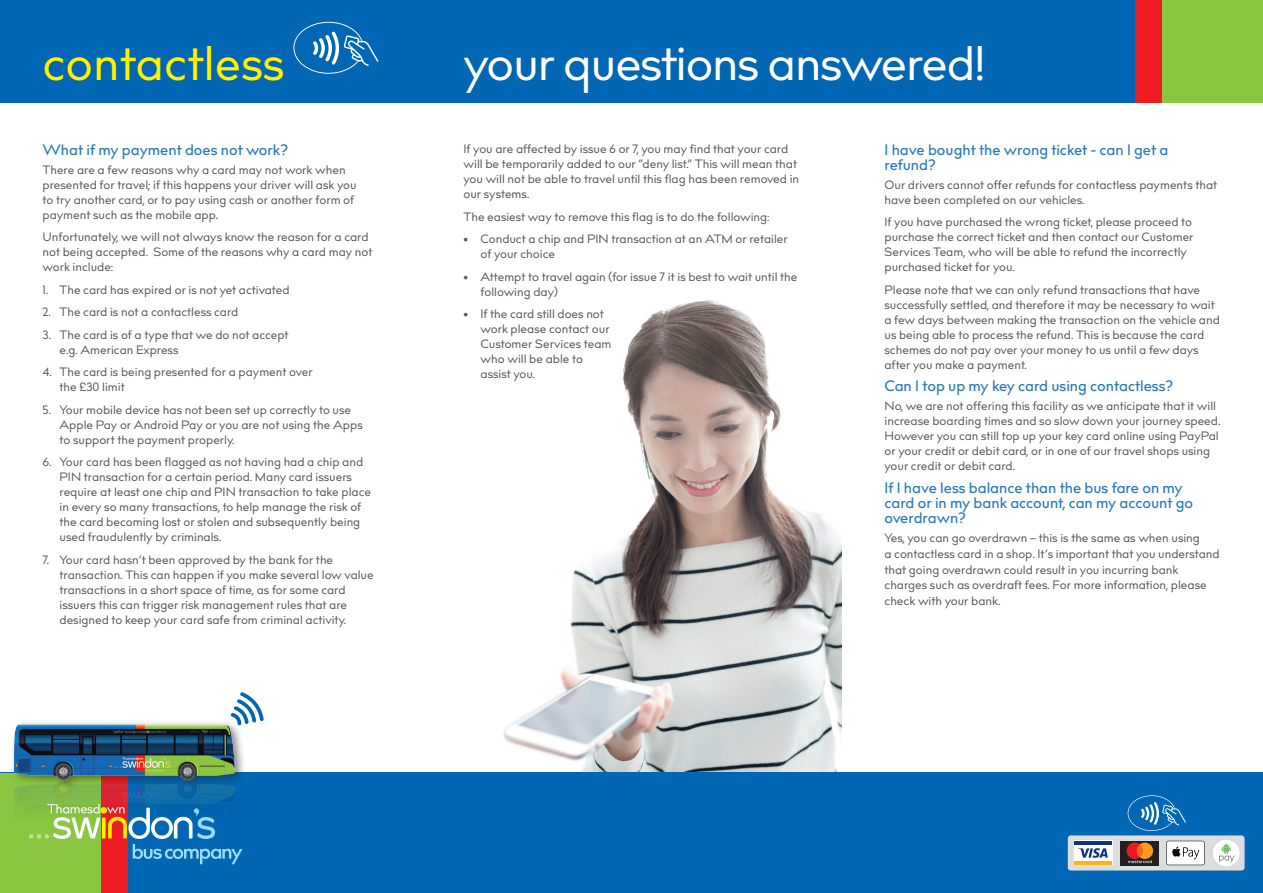
<style>
.page{position:relative;width:1263px;height:893px;background:#fff}
.page>*{position:absolute;margin:0;border:0;box-sizing:border-box;transform-origin:0 0}
.t1{font:48px "billcorpm 3";letter-spacing:-.025em;color:#fff}
.t2{font:48px "billcorpm 3";color:#fff101}
.t3{font:500 15px/15px "billcorpm 3";color:#2b79be}
.t4{font:12px/15px "billcorpm 3";color:#57585a}
</style>
<div class="page">
<img style="left:449px;top:300px;width:393px;height:473px">
<div style="left:0;top:773px;width:1263px;height:120px;background:#0166b3"></div>
<div style="left:100px;top:773px;width:28px;height:120px;background:#ee1d23"></div>
<div style="left:0;top:773px;width:100px;height:120px;background:#8bc640"></div>
<svg style="left:100px;top:840px;width:142px;height:24px"></svg>
<img style="left:14px;top:790px;width:221px;height:50px">
<div style="left:10px;top:719px;width:237px;height:71px;background:#231f20;opacity:.54"></div>
<img style="left:9px;top:720px;width:233px;height:63px">
<svg style="left:1128px;top:795px;width:58px;height:36px"></svg>
<div style="left:1068px;top:835px;width:176px;height:35px;background:#dcdddf;border-radius:3px"></div>
<div style="left:1074px;top:841px;width:39px;height:24px;background:#fff"></div>
<hr style="left:1074px;top:861px;width:38px;height:4px;background:#fbb316">
<hr style="left:1074px;top:841px;width:38px;height:4px;background:#10347f">
<svg style="left:1078px;top:848px;width:30px;height:10px"></svg>
<svg style="left:1213px;top:840px;width:27px;height:27px"></svg>
<svg style="left:1166px;top:841px;width:38px;height:24px"></svg>
<div style="left:1121px;top:841px;width:38px;height:24px;background:#231f20"></div>
<svg style="left:1126px;top:843px;width:27px;height:20px"></svg>
<div style="left:0;top:0;width:1263px;height:102px;background:#0166b3"></div>
<svg style="left:293px;top:22px;width:85px;height:52px"></svg>
<div style="left:1135px;top:0;width:28px;height:102px;background:#ee1d23"></div>
<div style="left:1163px;top:0;width:100px;height:102px;background:#8bc640"></div>
<svg style="left:231px;top:692px;width:33px;height:33px"></svg>
<h1 class="t2" style="left:43px;top:29px;width:244px">contactless</h1>
<h1 class="t1" style="left:463px;top:29px;width:524px">your questions answered!</h1>
<p class="t3" style="left:43px;top:143px;width:247px">What if my payment does not work?</p>
<p class="t4" style="left:43px;top:163px;width:315px">There are a few reasons why a card may not work when presented for travel; if this happens your driver will ask you to try another card, or to pay using cash or another form of payment such as the mobile app.</p>
<p class="t4" style="left:43px;top:230px;width:331px">Unfortunately, we will not always know the reason for a card not being accepted. Some of the reasons why a card may not work include:</p>
<p class="t4" style="left:43px;top:283px;width:249px">1. The card has expired or is not yet activated</p>
<p class="t4" style="left:43px;top:305px;width:197px">2. The card is not a contactless card</p>
<p class="t4" style="left:60px;top:328px;width:231px;text-indent:-17px">3. The card is of a type that we do not accept e.g. American Express</p>
<p class="t4" style="left:60px;top:365px;width:255px;text-indent:-17px">4. The card is being presented for a payment over the £30 limit</p>
<p class="t4" style="left:60px;top:403px;width:305px;text-indent:-17px">5. Your mobile device has not been set up correctly to use<br>Apple Pay or Android Pay or you are not using the Apps to support the payment properly.</p>
<p class="t4" style="left:60px;top:455px;width:313px;text-indent:-17px">6. Your card has been flagged as not having had a chip and PIN transaction for a certain period. Many card issuers require at least one chip and PIN transaction to take place in every so many transactions, to help manage the risk of the card becoming lost or stolen and subsequently being used fraudulently by criminals.</p>
<p class="t4" style="left:60px;top:553px;width:316px;text-indent:-17px">7. Your card hasn’t been approved by the bank for the transaction. This can happen if you make several low value transactions in a short space of time, as for some card issuers this can trigger risk management rules that are designed to keep your card safe from criminal activity.</p>
<p class="t4" style="left:463px;top:142px;width:337px">If you are affected by issue 6 or 7, you may find that your card will be temporarily added to our “deny list.” This will mean that you will not be able to travel until this flag has been removed in our systems.</p>
<p class="t4" style="left:463px;top:209px;width:308px">The easiest way to remove this flag is to do the following:</p>
<p class="t4" style="left:480px;top:232px;width:309px;text-indent:-17px">• Conduct a chip and PIN transaction at an ATM or retailer of your choice</p>
<p class="t4" style="left:480px;top:269px;width:318px;text-indent:-17px">• Attempt to travel again (for issue 7 it is best to wait until the following day)</p>
<p class="t4" style="left:480px;top:307px;width:133px;text-indent:-17px">• If the card still does not work please contact our<br>Customer Services team who will be able to assist you.</p>
<p class="t3" style="left:884px;top:143px;width:285px">I have bought the wrong ticket - can I get a refund?</p>
<p class="t4" style="left:884px;top:178px;width:334px">Our drivers cannot offer refunds for contactless payments that have been completed on our vehicles.</p>
<p class="t4" style="left:884px;top:215px;width:310px">If you have purchased the wrong ticket, please proceed to purchase the correct ticket and then contact our Customer Services Team, who will be able to refund the incorrectly purchased ticket for you.</p>
<p class="t4" style="left:884px;top:283px;width:337px">Please note that we can only refund transactions that have successfully settled, and therefore it may be necessary to wait a few days between making the transaction on the vehicle and us being able to process the refund. This is because the card schemes do not pay over your money to us until a few days after you make a payment.</p>
<p class="t3" style="left:884px;top:379px;width:290px">Can I top up my key card using contactless?</p>
<p class="t4" style="left:884px;top:399px;width:337px">No, we are not offering this facility as we anticipate that it will increase boarding times and so slow down your journey speed.<br>However you can still top up your key card online using PayPal or your credit or debit card, or in one of our travel shops using your credit or debit card.</p>
<p class="t3" style="left:884px;top:480px;width:310px">If I have less balance than the bus fare on my card or in my bank account, can my account go overdrawn?</p>
<p class="t4" style="left:884px;top:531px;width:337px;line-height:15.8px">Yes, you can go overdrawn – this is the same as when using<br>a contactless card in a shop. It’s important that you understand that going overdrawn could result in you incurring bank charges such as overdraft fees. For more information, please check with your bank.</p>
</div>
